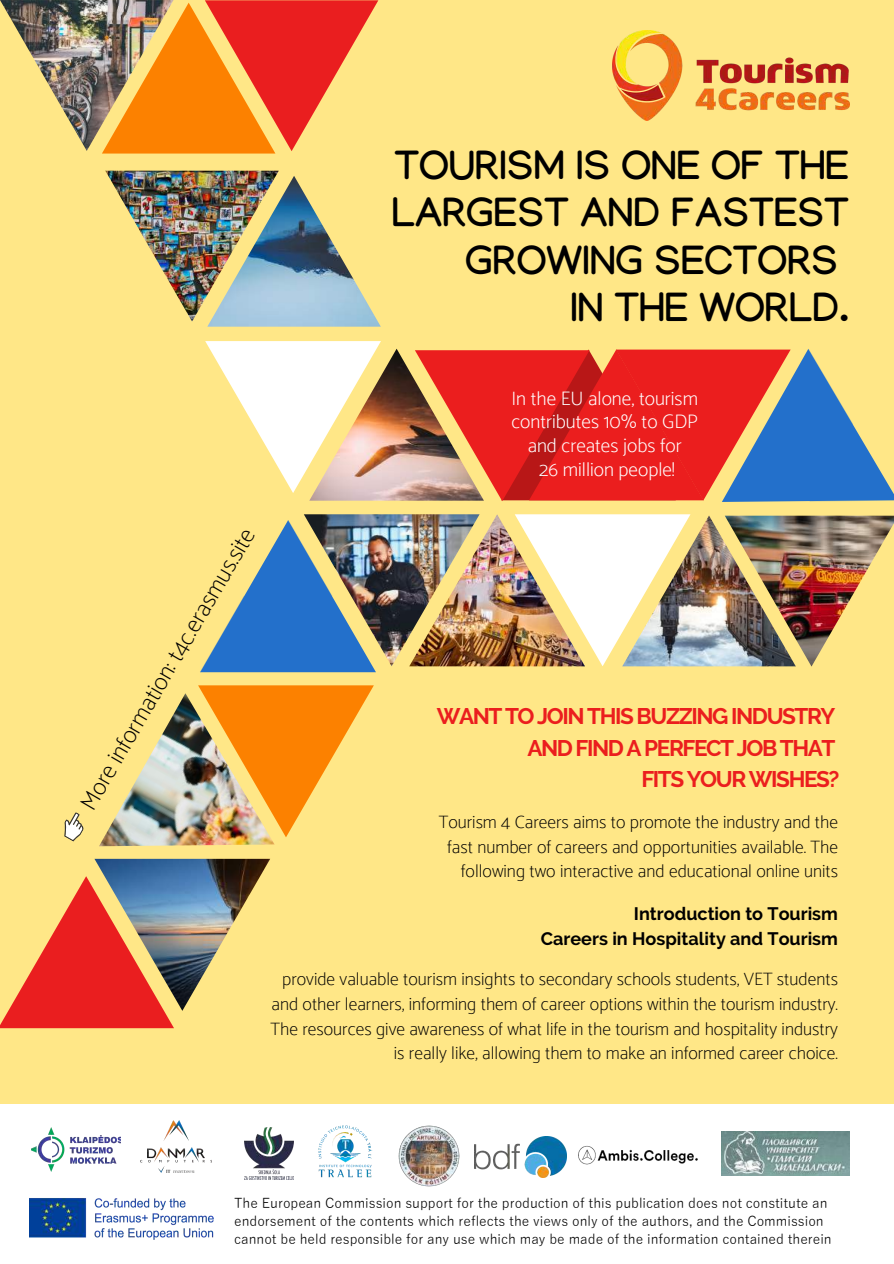
<style>
.page{position:relative;width:894px;height:1264px;background:#fff}
.page>*{position:absolute;margin:0;border:0;box-sizing:border-box;transform-origin:0 0}
.t1{font:700 40.5px/47.2px "Manjari";color:#000;text-align:right}
.t2{font:100 24px "Catamaran";color:#000}
.t3{font:700 22.5px/31.5px "Raleway";letter-spacing:-.065em;color:#eb1e1e;text-align:right}
.t4{font:200 19.5px/23.7px "Catamaran";color:#fff;text-align:center}
.t5{font:100 18px/24.8px "Catamaran";color:#000;text-align:right}
.t6{font:700 18px/24.8px "Raleway";color:#000;text-align:right}
.t7{font:13.5px/18px "Yu Gothic";color:#000}
</style>
<div class="page">
<div style="left:0;top:0;width:893px;height:1263px;background:#ffe787"></div>
<img style="left:0;top:0;width:173px;height:151px">
<img style="left:205px;top:0;width:173px;height:151px">
<img style="left:105px;top:171px;width:174px;height:150px">
<img style="left:198px;top:685px;width:176px;height:152px">
<img style="left:102px;top:3px;width:173px;height:150px">
<img style="left:207px;top:176px;width:174px;height:151px">
<img style="left:310px;top:349px;width:105px;height:151px">
<img style="left:304px;top:514px;width:105px;height:152px">
<svg style="left:200px;top:520px;width:176px;height:152px"></svg>
<img style="left:205px;top:341px;width:176px;height:152px">
<div style="left:0;top:1104px;width:893px;height:159px;background:#fff"></div>
<img style="left:30px;top:1198px;width:183px;height:40px">
<img style="left:32px;top:1127px;width:89px;height:44px">
<img style="left:721px;top:1131px;width:127px;height:44px">
<img style="left:141px;top:1120px;width:71px;height:52px">
<img style="left:475px;top:1136px;width:91px;height:41px">
<img style="left:318px;top:1125px;width:54px;height:53px">
<img style="left:244px;top:1127px;width:49px;height:52px">
<img style="left:612px;top:31px;width:237px;height:90px">
<img style="left:99px;top:693px;width:175px;height:153px">
<img style="left:94px;top:858px;width:176px;height:152px">
<img style="left:0;top:876px;width:174px;height:152px">
<img style="left:409px;top:514px;width:105px;height:152px">
<img style="left:514px;top:576px;width:108px;height:90px">
<img style="left:622px;top:576px;width:102px;height:90px">
<img style="left:724px;top:576px;width:140px;height:90px">
<img style="left:415px;top:349px;width:478px;height:227px">
<img style="left:578px;top:1145px;width:120px;height:19px">
<img style="left:398px;top:1125px;width:61px;height:60px">
<svg style="left:64px;top:812px;width:20px;height:30px"></svg>
<h1 class="t1" style="left:391px;top:149px;width:459px">TOURISM IS ONE OF THE<br>LARGEST AND FASTEST<br>GROWING SECTORS<br>IN THE WORLD.</h1>
<p class="t4" style="left:511px;top:386px;width:188px">In the EU alone, tourism contributes 10% to GDP and creates jobs for<br>26 million people!</p>
<h2 class="t2" style="left:74px;top:801px;width:324px;rotate:-60deg">More information: t4c.erasmus.site</h2>
<p class="t3" style="left:436px;top:700px;width:404px">WANT TO JOIN THIS BUZZING INDUSTRY<br>AND FIND A PERFECT JOB THAT<br>FITS YOUR WISHES?</p>
<p class="t5" style="left:438px;top:809px;width:400px">Tourism 4 Careers aims to promote the industry and the fast number of careers and opportunities available. The following two interactive and educational online units</p>
<p class="t6" style="left:540px;top:901px;width:298px">Introduction to Tourism<br>Careers in Hospitality and Tourism</p>
<p class="t5" style="left:270px;top:966px;width:569px">provide valuable tourism insights to secondary schools students, VET students and other learners, informing them of career options within the tourism industry.<br>The resources give awareness of what life in the tourism and hospitality industry is really like, allowing them to make an informed career choice.</p>
<p class="t7" style="left:234px;top:1194px;width:599px">The European Commission support for the production of this publication does not constitute an endorsement of the contents which reflects the views only of the authors, and the Commission cannot be held responsible for any use which may be made of the information contained therein</p>
</div>
